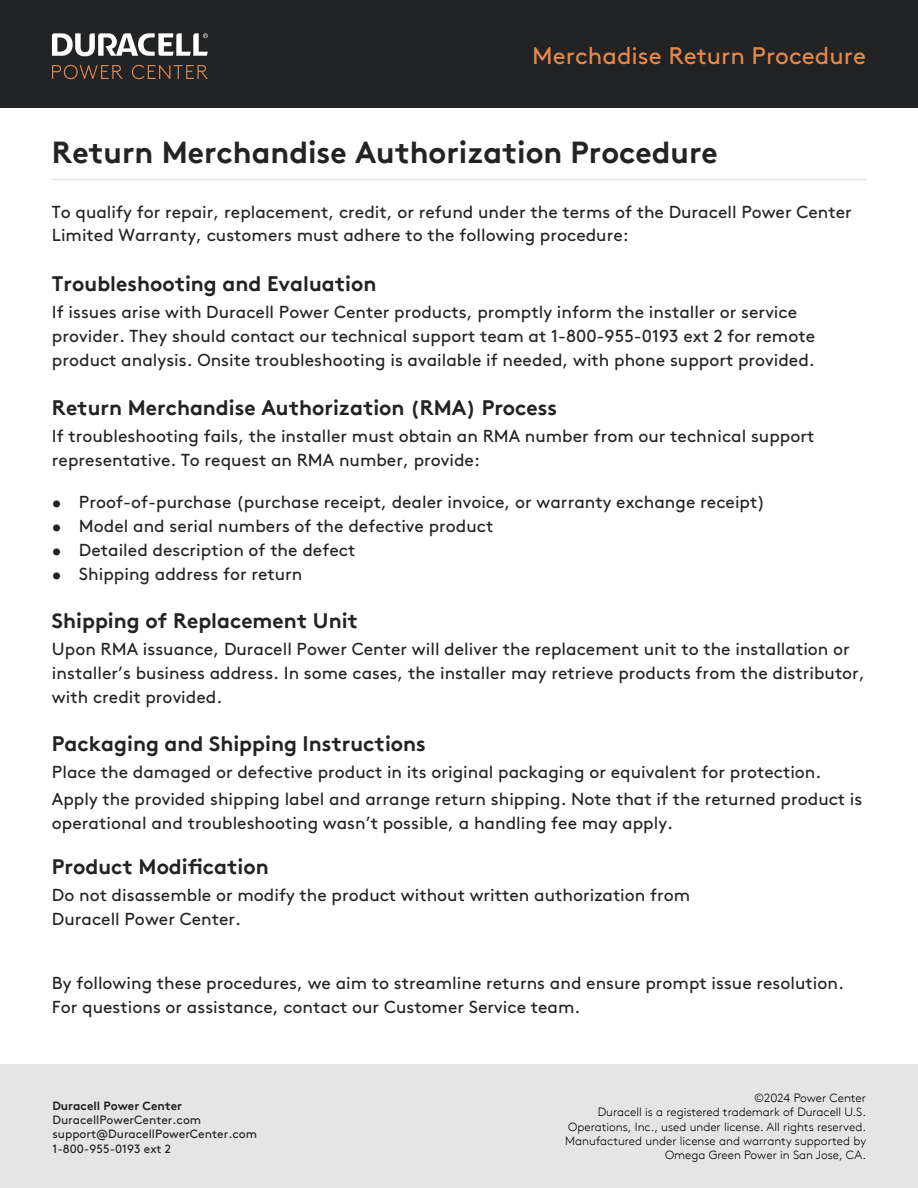
<style>
.page{position:relative;width:918px;height:1188px;background:#fff}
.page>*{position:absolute;margin:0;border:0;box-sizing:border-box;transform-origin:0 0}
.t1{font:700 30.45px "Brown";color:#212324}
.t2{font:24px "Brown";color:#e5894b}
.t3{font:700 21px "Brown";color:#212324}
.t4{font:17.4px/24px "Brown";color:#212324}
.t5{font:300 12px/14.4px "Brown";color:#000;text-align:right}
.t6{font:12px/14.4px "Brown";color:#212324}
.t7{font:700 12px "Brown";color:#212324}
</style>
<div class="page">
<div style="left:0;top:1065px;width:918px;height:123px;background:#e5e5e5"></div>
<div style="left:0;top:0;width:918px;height:107px;background:#212324"></div>
<svg style="left:52px;top:33px;width:156px;height:23px"></svg>
<svg style="left:52px;top:65px;width:71px;height:14px"></svg>
<svg style="left:132px;top:65px;width:76px;height:14px"></svg>
<hr style="left:52px;top:179px;width:814px;height:1px;background:#e5e5e5">
<h2 class="t2" style="left:532px;top:37px;width:335px">Merchadise Return Procedure</h2>
<h1 class="t1" style="left:52px;top:128px;width:667px">Return Merchandise Authorization Procedure</h1>
<p class="t4" style="left:52px;top:199px;width:802px;line-height:23.1px">To qualify for repair, replacement, credit, or refund under the terms of the Duracell Power Center<br>Limited Warranty, customers must adhere to the following procedure:</p>
<p class="t3" style="left:52px;top:267px;width:326px">Troubleshooting and Evaluation</p>
<p class="t4" style="left:52px;top:299px;width:765px">If issues arise with Duracell Power Center products, promptly inform the installer or service provider. They should contact our technical support team at 1-800-955-0193 ext 2 for remote product analysis. Onsite troubleshooting is available if needed, with phone support provided.</p>
<p class="t3" style="left:52px;top:390px;width:507px">Return Merchandise Authorization (RMA) Process</p>
<p class="t4" style="left:52px;top:422px;width:764px">If troubleshooting fails, the installer must obtain an RMA number from our technical support representative. To request an RMA number, provide:</p>
<p class="t4" style="left:52px;top:488px;width:715px">• Proof-of-purchase (purchase receipt, dealer invoice, or warranty exchange receipt)</p>
<p class="t4" style="left:52px;top:512px;width:443px">• Model and serial numbers of the defective product</p>
<p class="t4" style="left:52px;top:536px;width:305px">• Detailed description of the defect</p>
<p class="t4" style="left:52px;top:560px;width:252px">• Shipping address for return</p>
<p class="t3" style="left:52px;top:604px;width:307px">Shipping of Replacement Unit</p>
<p class="t4" style="left:52px;top:636px;width:814px">Upon RMA issuance, Duracell Power Center will deliver the replacement unit to the installation or installer’s business address. In some cases, the installer may retrieve products from the distributor, with credit provided.</p>
<p class="t3" style="left:52px;top:727px;width:375px">Packaging and Shipping Instructions</p>
<p class="t4" style="left:52px;top:757px;width:812px;line-height:27px">Place the damaged or defective product in its original packaging or equivalent for protection.<br>Apply the provided shipping label and arrange return shipping. Note that if the returned product is</p>
<p class="t4" style="left:52px;top:810px;width:623px">operational and troubleshooting wasn’t possible, a handling fee may apply.</p>
<p class="t3" style="left:52px;top:850px;width:218px">Product Modification</p>
<p class="t4" style="left:52px;top:882px;width:640px">Do not disassemble or modify the product without written authorization from<br>Duracell Power Center.</p>
<p class="t4" style="left:52px;top:970px;width:794px">By following these procedures, we aim to streamline returns and ensure prompt issue resolution.<br>For questions or assistance, contact our Customer Service team.</p>
<p class="t7" style="left:52px;top:1096px;width:131px">Duracell Power Center</p>
<p class="t6" style="left:52px;top:1112px;width:206px">DuracellPowerCenter.com support@DuracellPowerCenter.com<br>1-800-955-0193 ext 2</p>
<p class="t5" style="left:565px;top:1090px;width:302px">©2024 Power Center<br>Duracell is a registered trademark of Duracell U.S.<br>Operations, Inc., used under license. All rights reserved.<br>Manufactured under license and warranty supported by Omega Green Power in San Jose, CA.</p>
</div>
